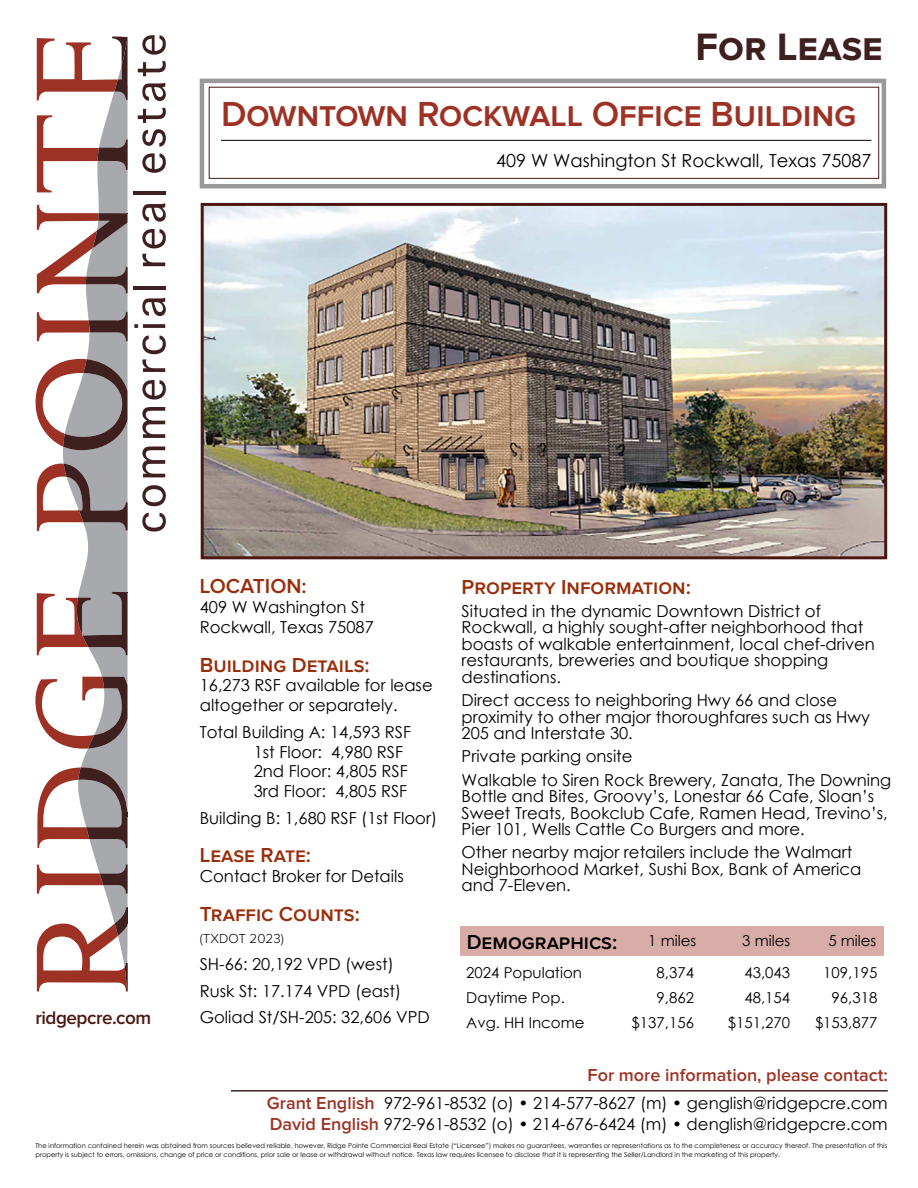
<style>
.page{position:relative;width:918px;height:1188px;background:#fff}
.page>*{position:absolute;margin:0;border:0;box-sizing:border-box;transform-origin:0 0}
.t1{font:700 39.6px "Proxima Nova";color:#3f2021}
.t2{font:600 36px "Proxima Nova";letter-spacing:-.01em;color:#9d3224}
.t3{font:600 21px "Proxima Nova";color:#992d09}
.t4{font:600 21px "Proxima Nova";color:#000}
.t5{font:600 18.9px "Proxima Nova";color:#4a1713}
.t6{font:18px "Century Gothic";color:#000}
.t7{font:600 18px "Proxima Nova";color:#9d3224}
.t8{font:16.5px/16.5px "Century Gothic";color:#000}
.t9{font:15px "Century Gothic";color:#000}
.t10{font:300 13.5px "Proxima Nova";color:#000}
.t11{font:6.75px/9px "Century Gothic";color:#000}
.s1{font-family:"Proxima Nova";font-weight:600;font-size:18px;color:#9d3224}
</style>
<div class="page">
<div style="left:460px;top:926px;width:423px;height:29px;background:#d8ada8"></div>
<svg style="left:35px;top:36px;width:93px;height:955px"></svg>
<svg style="left:142px;top:513px;width:24px;height:19px"></svg>
<svg style="left:142px;top:485px;width:24px;height:21px"></svg>
<svg style="left:142px;top:447px;width:23px;height:30px"></svg>
<svg style="left:142px;top:407px;width:23px;height:31px"></svg>
<svg style="left:142px;top:380px;width:24px;height:20px"></svg>
<svg style="left:142px;top:336px;width:24px;height:36px"></svg>
<svg style="left:143px;top:324px;width:22px;height:4px"></svg>
<svg style="left:134px;top:324px;width:4px;height:4px"></svg>
<svg style="left:142px;top:298px;width:24px;height:18px"></svg>
<hr style="left:133px;top:286px;width:32px;height:4px;background:#3f2021">
<svg style="left:142px;top:254px;width:23px;height:12px"></svg>
<svg style="left:142px;top:229px;width:24px;height:19px"></svg>
<svg style="left:142px;top:203px;width:24px;height:19px"></svg>
<hr style="left:133px;top:192px;width:32px;height:3px;background:#3f2021">
<svg style="left:142px;top:153px;width:24px;height:20px"></svg>
<svg style="left:142px;top:129px;width:24px;height:18px"></svg>
<svg style="left:138px;top:108px;width:28px;height:15px"></svg>
<svg style="left:142px;top:83px;width:24px;height:18px"></svg>
<svg style="left:138px;top:61px;width:28px;height:15px"></svg>
<svg style="left:142px;top:35px;width:24px;height:20px"></svg>
<div style="left:122px;top:30px;width:9px;height:7px;background:#fff"></div>
<hr style="left:231px;top:1090px;width:657px;height:2px;background:#3f2021">
<img style="left:205px;top:207px;width:678px;height:348px">
<div style="left:201px;top:203px;width:686px;height:356px;border:3px solid #4a1713"></div>
<svg style="left:200px;top:79px;width:686px;height:109px"></svg>
<div style="left:209px;top:87px;width:670px;height:92px;background:#fff;border:1px solid #4a1713"></div>
<hr style="left:221px;top:140px;width:650px;height:1px;background:#000">
<h1 class="t1" style="left:696px;top:29px;width:189px">For Lease</h1>
<h2 class="t2" style="left:221px;top:98px;width:637px">Downtown Rockwall Office Building</h2>
<p class="t6" style="left:496px;top:148px;width:377px">409 W Washington St Rockwall, Texas 75087</p>
<p class="t5" style="left:35px;top:1009px;width:117px">ridgepcre.com</p>
<p class="t3" style="left:200px;top:577px;width:108px">LOCATION:</p>
<p class="t8" style="left:200px;top:597px;width:176px;line-height:19.8px">409 W Washington St<br>Rockwall, Texas 75087</p>
<p class="t3" style="left:200px;top:655px;width:171px">Building Details:</p>
<p class="t8" style="left:200px;top:675px;width:234px;line-height:19.8px">16,273 RSF available for lease altogether or separately.</p>
<p class="t8" style="left:254px;top:722px;width:159px;line-height:19.8px;text-indent:-54px">Total Building A: 14,593 RSF<br>1st Floor: 4,980 RSF<br>2nd Floor: 4,805 RSF<br>3rd Floor: 4,805 RSF</p>
<p class="t8" style="left:200px;top:809px;width:239px">Building B: 1,680 RSF (1st Floor)</p>
<p class="t3" style="left:200px;top:846px;width:113px">Lease Rate:</p>
<p class="t8" style="left:200px;top:868px;width:206px">Contact Broker for Details</p>
<p class="t3" style="left:200px;top:904px;width:161px">Traffic Counts:</p>
<p class="t10" style="left:200px;top:932px;width:86px">(TXDOT 2023)</p>
<p class="t8" style="left:200px;top:950px;width:231px;line-height:27px">SH-66: 20,192 VPD (west)<br>Rusk St: 17.174 VPD (east)<br>Goliad St/SH-205: 32,606 VPD</p>
<p class="t3" style="left:462px;top:577px;width:231px">Property Information:</p>
<p class="t8" style="left:462px;top:602px;width:415px">Situated in the dynamic Downtown District of Rockwall, a highly sought-after neighborhood that boasts of walkable entertainment, local chef-driven restaurants, breweries and boutique shopping destinations.</p>
<p class="t8" style="left:462px;top:692px;width:410px">Direct access to neighboring Hwy 66 and close proximity to other major thoroughfares such as Hwy<br>205 and Interstate 30.</p>
<p class="t8" style="left:462px;top:744px;width:431px;line-height:23.2px">Private parking onsite<br>Walkable to Siren Rock Brewery, Zanata, The Downing</p>
<p class="t8" style="left:462px;top:788px;width:428px">Bottle and Bites, Groovy’s, Lonestar 66 Cafe, Sloan’s<br>Sweet Treats, Bookclub Cafe, Ramen Head, Trevino’s,<br>Pier 101, Wells Cattle Co Burgers and more.</p>
<p class="t8" style="left:462px;top:844px;width:401px">Other nearby major retailers include the Walmart<br>Neighborhood Market, Sushi Box, Bank of America and 7-Eleven.</p>
<p class="t4" style="left:467px;top:932px;width:152px">Demographics:</p>
<p class="t9" style="left:648px;top:930px;width:50px">1 miles</p>
<p class="t9" style="left:742px;top:930px;width:50px">3 miles</p>
<p class="t9" style="left:828px;top:930px;width:50px">5 miles</p>
<p class="t9" style="left:466px;top:962px;width:117px">2024 Population</p>
<p class="t9" style="left:657px;top:962px;width:39px">8,374</p>
<p class="t9" style="left:744px;top:962px;width:47px">43,043</p>
<p class="t9" style="left:823px;top:962px;width:56px">109,195</p>
<p class="t9" style="left:466px;top:987px;width:100px">Daytime Pop.</p>
<p class="t9" style="left:657px;top:987px;width:39px">9,862</p>
<p class="t9" style="left:744px;top:987px;width:47px">48,154</p>
<p class="t9" style="left:832px;top:987px;width:47px">96,318</p>
<p class="t9" style="left:466px;top:1012px;width:120px">Avg. HH Income</p>
<p class="t9" style="left:632px;top:1012px;width:64px">$137,156</p>
<p class="t9" style="left:728px;top:1012px;width:64px">$151,270</p>
<p class="t9" style="left:815px;top:1012px;width:64px">$153,877</p>
<p class="t7" style="left:588px;top:1066px;width:302px">For more information, please contact:</p>
<p class="t8" style="left:267px;top:1092px;width:622px;line-height:21.6px"><span class="s1">Grant English</span> 972-961-8532 (o) • 214-577-8627 (m) • genglish@ridgepcre.com<br><span class="s1">David English</span> 972-961-8532 (o) • 214-676-6424 (m) • denglish@ridgepcre.com</p>
<p class="t11" style="left:35px;top:1141px;width:853px">The information contained herein was obtained from sources believed reliable, however, Ridge Pointe Commercial Real Estate (“Licensee”) makes no guarantees, warranties or representations as to the completeness or accuracy thereof. The presentation of this property is subject to errors, omissions, change of price or conditions, prior sale or lease or withdrawal without notice. Texas law requires licensee to disclose that it is representing the Seller/Landlord in the marketing of this property.</p>
</div>
